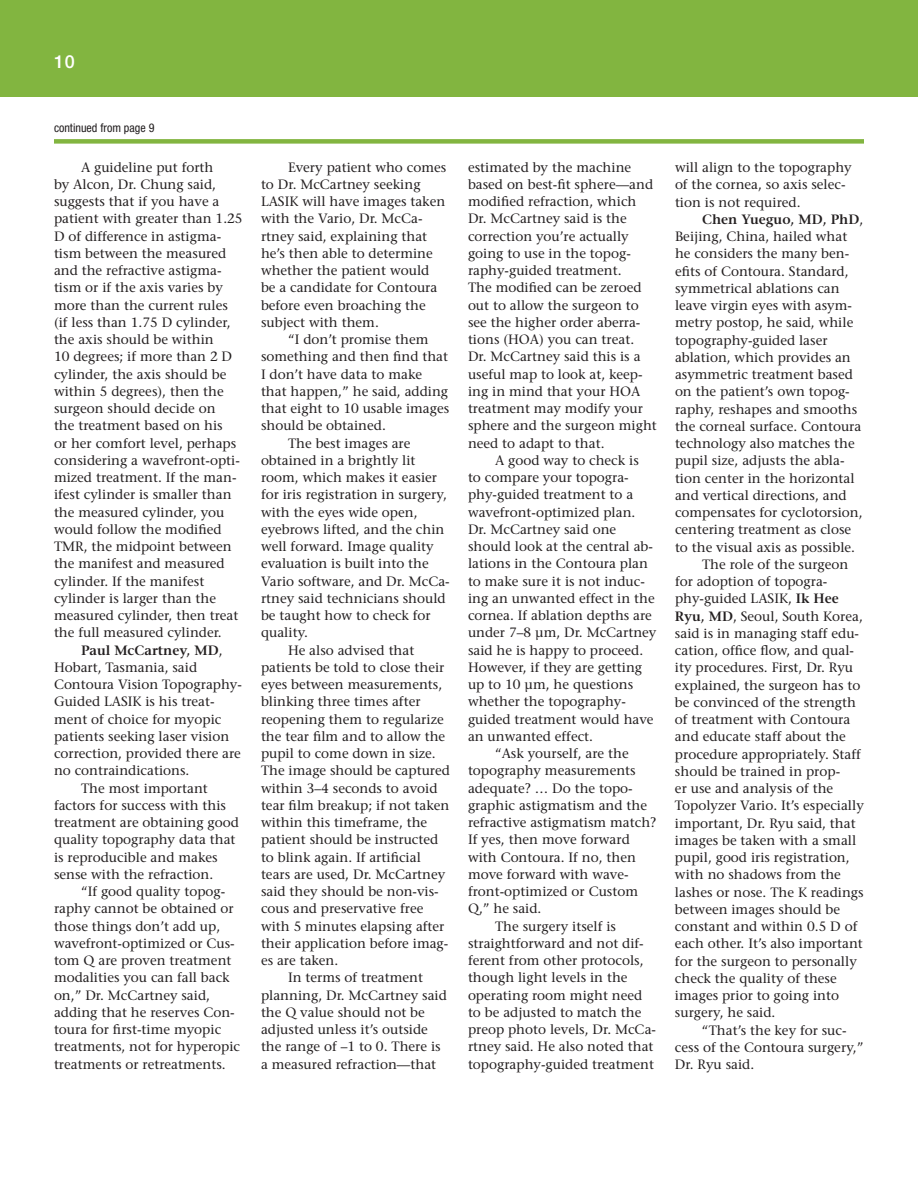
<style>
.page{position:relative;width:918px;height:1188px;background:#fff}
.page>*{position:absolute;margin:0;border:0;box-sizing:border-box;transform-origin:0 0}
.t1{font:500 18px "Helvetica Neue LT Std";color:#fff}
.Main_text{font:13.5px/17.2px "Stone Serif";color:#231f20}
.t2{font:condensed 12px "Helvetica Neue LT Std";color:#231f20}
.s1{font-weight:600}
</style>
<div class="page">
<div style="left:0;top:0;width:918px;height:97px;background:#82b540"></div>
<div style="left:54px;top:139px;width:810px;height:5px;background:#82b540"></div>
<p class="t1" style="left:54px;top:51px;width:22px">10</p>
<p class="t2" style="left:54px;top:121px;width:102px">continued from page 9</p>
<p class="Main_text" style="left:54px;top:158px;width:190px;text-indent:27px">A guideline put forth<br>by Alcon, Dr. Chung said, suggests that if you have a patient with greater than 1.25<br>D of difference in astigma&shy;tism between the measured and the refractive astigma&shy;tism or if the axis varies by more than the current rules (if less than 1.75 D cylinder, the axis should be within<br>10 degrees; if more than 2 D cylinder, the axis should be within 5 degrees), then the surgeon should decide on<br>the treatment based on his<br>or her comfort level, perhaps considering a wavefront-opti&shy;mized treatment. If the man&shy;ifest cylinder is smaller than the measured cylinder, you would follow the modified<br>TMR, the midpoint between the manifest and measured cylinder. If the manifest cylinder is larger than the measured cylinder, then treat the full measured cylinder.</p>
<p class="Main_text" style="left:54px;top:641px;width:189px;text-indent:27px"><span class="s1">Paul McCartney, MD</span>,<br>Hobart, Tasmania, said<br>Contoura Vision Topography-<br>Guided LASIK is his treat&shy;ment of choice for myopic patients seeking laser vision correction, provided there are no contraindications.</p>
<p class="Main_text" style="left:54px;top:779px;width:187px;text-indent:27px">The most important factors for success with this treatment are obtaining good quality topography data that is reproducible and makes sense with the refraction.</p>
<p class="Main_text" style="left:54px;top:883px;width:188px;text-indent:27px">“If good quality topog&shy;raphy cannot be obtained or those things don’t add up, wavefront-optimized or Cus&shy;tom Q are proven treatment modalities you can fall back on,” Dr. McCartney said, adding that he reserves Con&shy;toura for first-time myopic treatments, not for hyperopic treatments or retreatments.</p>
<p class="Main_text" style="left:261px;top:158px;width:187px;text-indent:27px">Every patient who comes to Dr. McCartney seeking<br>LASIK will have images taken with the Vario, Dr. McCa&shy;rtney said, explaining that he’s then able to determine whether the patient would be a candidate for Contoura before even broaching the subject with them.</p>
<p class="Main_text" style="left:261px;top:331px;width:190px;text-indent:27px">“I don’t promise them something and then find that<br>I don’t have data to make that happen,” he said, adding that eight to 10 usable images should be obtained.</p>
<p class="Main_text" style="left:261px;top:434px;width:190px;text-indent:27px">The best images are obtained in a brightly lit room, which makes it easier for iris registration in surgery, with the eyes wide open, eyebrows lifted, and the chin well forward. Image quality evaluation is built into the<br>Vario software, and Dr. McCa&shy;rtney said technicians should be taught how to check for quality.</p>
<p class="Main_text" style="left:261px;top:641px;width:190px;text-indent:27px">He also advised that patients be told to close their eyes between measurements, blinking three times after reopening them to regularize the tear film and to allow the pupil to come down in size.<br>The image should be captured within 3–4 seconds to avoid tear film breakup; if not taken within this timeframe, the patient should be instructed to blink again. If artificial tears are used, Dr. McCartney said they should be non-vis&shy;cous and preservative free with 5 minutes elapsing after their application before imag&shy;es are taken.</p>
<p class="Main_text" style="left:261px;top:969px;width:187px;text-indent:27px">In terms of treatment planning, Dr. McCartney said the Q value should not be adjusted unless it’s outside the range of –1 to 0. There is a measured refraction—that</p>
<p class="Main_text" style="left:468px;top:158px;width:190px">estimated by the machine based on best-fit sphere—and modified refraction, which<br>Dr. McCartney said is the correction you’re actually going to use in the topog&shy;raphy-guided treatment.<br>The modified can be zeroed out to allow the surgeon to see the higher order aberra&shy;tions (HOA) you can treat.<br>Dr. McCartney said this is a useful map to look at, keep&shy;ing in mind that your HOA treatment may modify your sphere and the surgeon might need to adapt to that.</p>
<p class="Main_text" style="left:468px;top:452px;width:190px;text-indent:27px">A good way to check is<br>to compare your topogra&shy;phy-guided treatment to a wavefront-optimized plan.<br>Dr. McCartney said one should look at the central ab&shy;lations in the Contoura plan to make sure it is not induc&shy;ing an unwanted effect in the cornea. If ablation depths are under 7–8 µm, Dr. McCartney said he is happy to proceed.<br>However, if they are getting up to 10 µm, he questions whether the topography&shy;guided treatment would have an unwanted effect.</p>
<p class="Main_text" style="left:468px;top:745px;width:190px;text-indent:27px">“Ask yourself, are the topography measurements adequate? … Do the topo&shy;graphic astigmatism and the refractive astigmatism match?<br>If yes, then move forward with Contoura. If no, then move forward with wave&shy;front-optimized or Custom<br>Q,” he said.</p>
<p class="Main_text" style="left:468px;top:917px;width:190px;text-indent:27px">The surgery itself is straightforward and not dif&shy;ferent from other protocols, though light levels in the operating room might need to be adjusted to match the preop photo levels, Dr. McCa&shy;rtney said. He also noted that topography-guided treatment</p>
<p class="Main_text" style="left:675px;top:159px;width:178px">will align to the topography of the cornea, so axis selec&shy;tion is not required.</p>
<p class="Main_text" style="left:675px;top:211px;width:190px;text-indent:27px"><span class="s1">Chen Yueguo, MD, PhD</span>,<br>Beijing, China, hailed what he considers the many ben&shy;efits of Contoura. Standard, symmetrical ablations can leave virgin eyes with asym&shy;metry postop, he said, while topography-guided laser ablation, which provides an asymmetric treatment based on the patient’s own topog&shy;raphy, reshapes and smooths the corneal surface. Contoura technology also matches the pupil size, adjusts the abla&shy;tion center in the horizontal and vertical directions, and compensates for cyclotorsion, centering treatment as close to the visual axis as possible.</p>
<p class="Main_text" style="left:675px;top:556px;width:190px;text-indent:27px">The role of the surgeon for adoption of topogra&shy;phy-guided LASIK, <span class="s1">Ik Hee<br>Ryu, MD</span>, Seoul, South Korea, said is in managing staff edu&shy;cation, office flow, and qual&shy;ity procedures. First, Dr. Ryu explained, the surgeon has to be convinced of the strength of treatment with Contoura and educate staff about the procedure appropriately. Staff should be trained in prop-<br>er use and analysis of the<br>Topolyzer Vario. It’s especially important, Dr. Ryu said, that images be taken with a small pupil, good iris registration, with no shadows from the lashes or nose. The K readings between images should be constant and within 0.5 D of each other. It’s also important for the surgeon to personally check the quality of these images prior to going into surgery, he said.</p>
<p class="Main_text" style="left:675px;top:1021px;width:190px;text-indent:27px">“That’s the key for suc&shy;cess of the Contoura surgery,”<br>Dr. Ryu said.</p>
</div>
